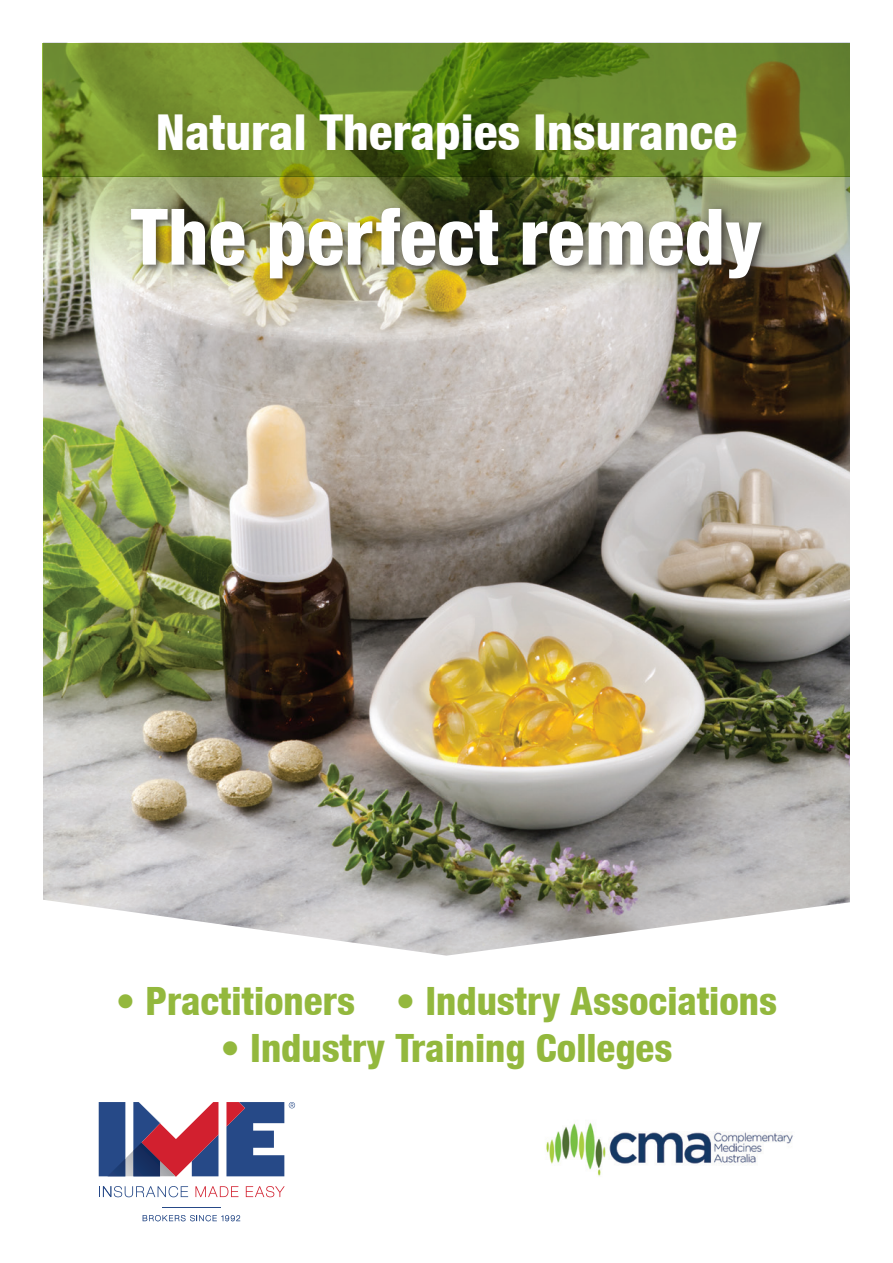
<style>
.page{position:relative;width:893px;height:1263px;background:#fff}
.page>*{position:absolute;margin:0;border:0;box-sizing:border-box;transform-origin:0 0}
.t1{font:800 condensed 78px "Helvetica Neue LT";color:#fff}
.t2{font:800 condensed 49.5px "Helvetica Neue LT";color:#fff}
.t3{font:800 condensed 39px "Helvetica Neue LT";color:#93b83d}
</style>
<div class="page">
<svg style="left:99px;top:1102px;width:119px;height:75px"></svg>
<svg style="left:195px;top:1186px;width:43px;height:11px"></svg>
<svg style="left:246px;top:1186px;width:39px;height:11px"></svg>
<hr style="left:162px;top:1207px;width:59px;height:1px;background:#264987">
<svg style="left:143px;top:1215px;width:97px;height:6px"></svg>
<svg style="left:226px;top:1102px;width:69px;height:74px"></svg>
<img style="left:43px;top:408px;width:807px;height:548px">
<img style="left:43px;top:176px;width:807px;height:232px">
<div style="left:126px;top:203px;width:646px;height:87px;background:#231f20;opacity:.75"></div>
<svg style="left:43px;top:43px;width:807px;height:133px;background:#698427"></svg>
<img style="left:546px;top:1122px;width:247px;height:54px">
<svg style="left:99px;top:1186px;width:89px;height:11px"></svg>
<p class="t2" style="left:156px;top:102px;width:583px">Natural Therapies Insurance</p>
<h1 class="t1" style="left:131px;top:189px;width:633px">The perfect remedy</h1>
<p class="t3" style="left:116px;top:977px;width:663px">• Practitioners • Industry Associations</p>
<p class="t3" style="left:221px;top:1024px;width:453px">• Industry Training Colleges</p>
</div>
